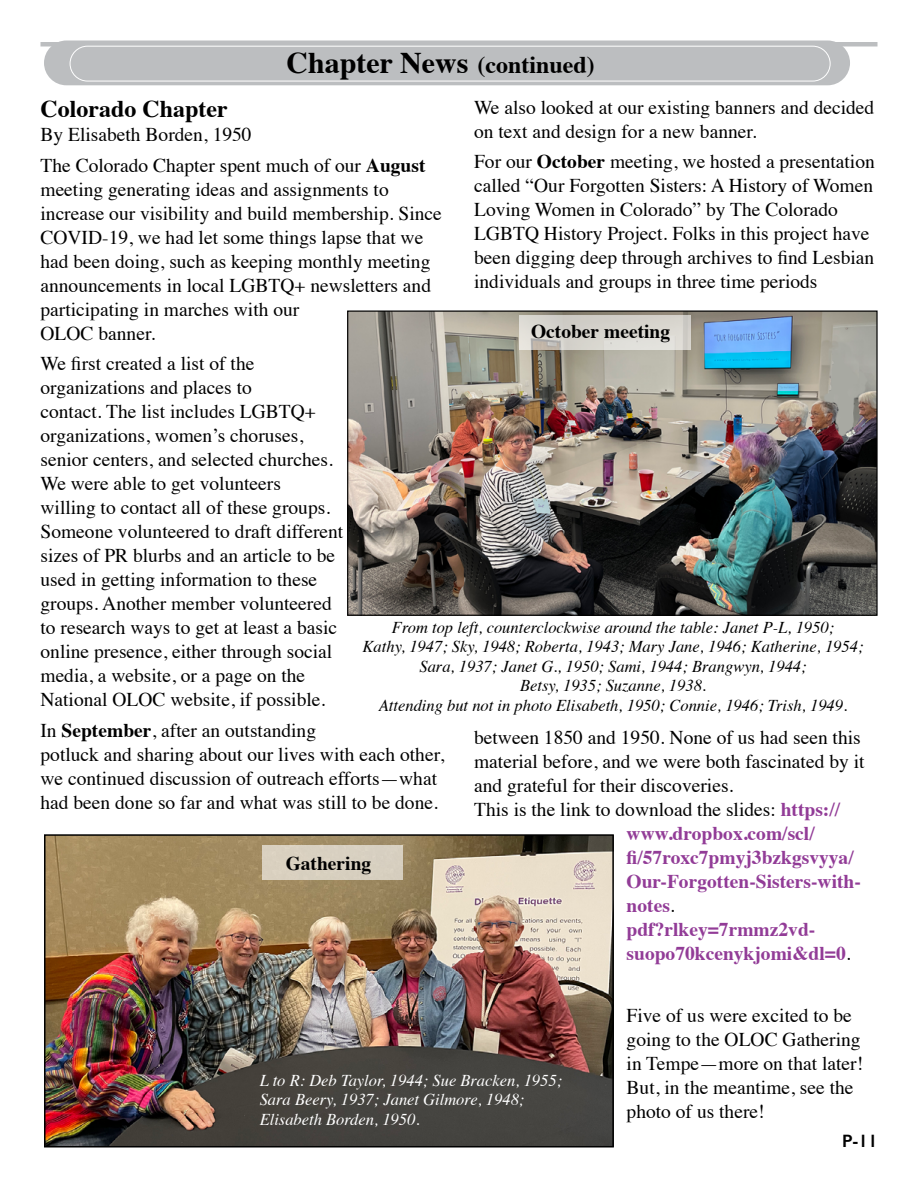
<style>
.page{position:relative;width:918px;height:1188px;background:#fff}
.page>*{position:absolute;margin:0;border:0;box-sizing:border-box;transform-origin:0 0}
.t1{font:700 30px "Times";color:#000}
.t2{font:700 24px "Times";color:#000}
.t3{font:19.5px/24px "Times";color:#000}
.t4{font:700 19.5px/24px "Times";color:#923c97}
.t5{font:700 19.5px "Times";color:#000}
.t6{font:600 18px "Gill Sans";color:#000}
.t7{font:italic 16.5px/19.5px "Times";color:#000;text-align:center}
.t8{font:italic 16.5px/19.5px "Times";color:#fff}
.s1{font-size:24px}
.s2{font-weight:700}
.s3{font-weight:400;color:#000}
</style>
<div class="page">
<hr style="left:40px;top:42px;width:838px;height:4px;background:#bcbec0">
<div style="left:44px;top:40px;width:806px;height:45px;background:#bcbec0;border-radius:22px"></div>
<div style="left:70px;top:46px;width:761px;height:35px;border:1px solid #fff;border-radius:17px"></div>
<img style="left:349px;top:313px;width:527px;height:301px">
<div style="left:347px;top:311px;width:531px;height:305px;border:1px solid #000"></div>
<svg style="left:519px;top:315px;width:172px;height:35px;background:#d6d3cd"></svg>
<img style="left:47px;top:837px;width:564px;height:308px">
<div style="left:44px;top:834px;width:570px;height:314px;border:2px solid #000"></div>
<div style="left:262px;top:845px;width:141px;height:35px;background:#d8d0c0"></div>
<p class="t1" style="left:286px;top:34px;width:310px">Chapter News <span class="s1">(continued)</span></p>
<p class="t3" style="left:474px;top:93px;width:402px">We also looked at our existing banners and decided on text and design for a new banner.</p>
<p class="t3" style="left:474px;top:148px;width:402px">For our <span class="s2">October</span> meeting, we hosted a presentation called “Our Forgotten Sisters: A History of Women Loving Women in Colorado” by The Colorado LGBTQ History Project. Folks in this project have been digging deep through archives to find Lesbian individuals and groups in three time periods</p>
<p class="t2" style="left:40px;top:86px;width:189px">Colorado Chapter</p>
<p class="t3" style="left:40px;top:121px;width:213px">By Elisabeth Borden, 1950</p>
<p class="t3" style="left:40px;top:151px;width:403px">The Colorado Chapter spent much of our <span class="s2">August </span>meeting generating ideas and assignments to increase our visibility and build membership. Since COVID-19, we had let some things lapse that we had been doing, such as keeping monthly meeting announcements in local LGBTQ+ newsletters and participating in marches with our<br>OLOC banner.</p>
<p class="t3" style="left:40px;top:350px;width:304px">We first created a list of the organizations and places to<br>contact. The list includes LGBTQ+ organizations, women’s choruses, senior centers, and selected churches.<br>We were able to get volunteers<br>willing to contact all of these groups.<br>Someone volunteered to draft different sizes of PR blurbs and an article to be used in getting information to these groups. Another member volunteered to research ways to get at least a basic online presence, either through social media, a website, or a page on the National OLOC website, if possible.</p>
<p class="t3" style="left:40px;top:717px;width:405px">In <span class="s2">September</span>, after an outstanding<br>potluck and sharing about our lives with each other, we continued discussion of outreach efforts—what had been done so far and what was still to be done.</p>
<p class="t5" style="left:531px;top:313px;width:141px">October meeting</p>
<p class="t7" style="left:363px;top:616px;width:502px">From top left, counterclockwise around the table: Janet P-L, 1950;<br>Kathy, 1947; Sky, 1948; Roberta, 1943; Mary Jane, 1946; Katherine, 1954; Sara, 1937; Janet G., 1950; Sami, 1944; Brangwyn, 1944;<br>Betsy, 1935; Suzanne, 1938.</p>
<p class="t7" style="left:379px;top:694px;width:470px">Attending but not in photo Elisabeth, 1950; Connie, 1946; Trish, 1949.</p>
<p class="t3" style="left:474px;top:724px;width:392px">between 1850 and 1950. None of us had seen this material before, and we were both fascinated by it and grateful for their discoveries.</p>
<p class="t4" style="left:627px;top:796px;width:236px;text-indent:-152px"><span class="s3">This is the link to download the slides:</span> https:// www.dropbox.com/scl/ fi/57roxc7pmyj3bzkgsvyya/<br>Our-Forgotten-Sisters-with&shy;notes<span class="s3">. </span>pdf?rlkey=7rmmz2vd&shy;suopo70kcenykjomi&amp;dl=0<span class="s3">.</span></p>
<p class="t5" style="left:286px;top:845px;width:87px">Gathering</p>
<p class="t8" style="left:260px;top:1069px;width:304px">L to R: Deb Taylor, 1944; Sue Bracken, 1955;<br>Sara Beery, 1937; Janet Gilmore, 1948;<br>Elisabeth Borden, 1950.</p>
<p class="t3" style="left:627px;top:1002px;width:238px">Five of us were excited to be going to the OLOC Gathering in Tempe—more on that later!<br>But, in the meantime, see the photo of us there!</p>
<p class="t6" style="left:842px;top:1130px;width:37px">P-11</p>
</div>
